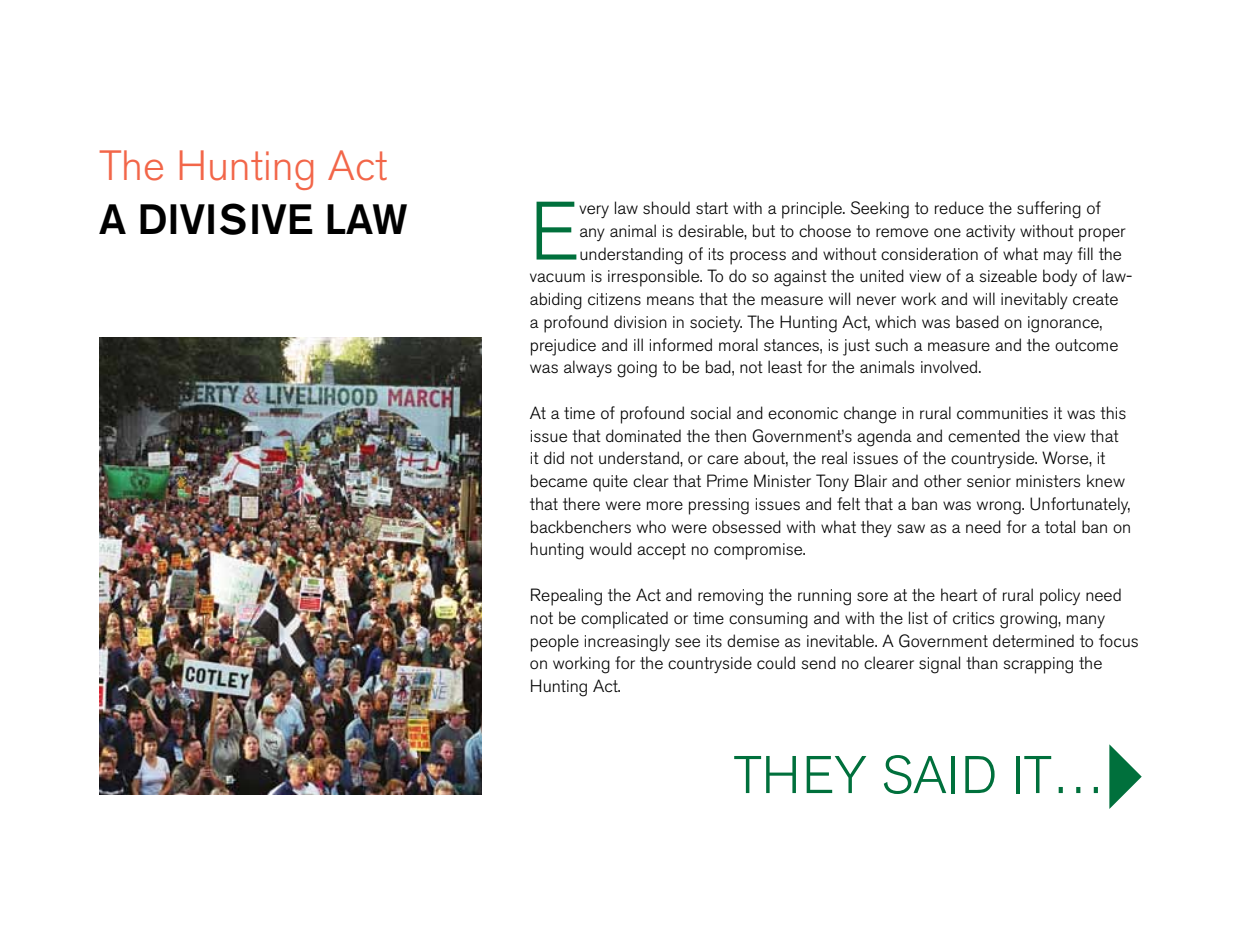
<style>
.page{position:relative;width:1241px;height:943px;background:#fff}
.page>*{position:absolute;margin:0;border:0;box-sizing:border-box;transform-origin:0 0}
.t1{font:300 81.9px "Akzidenz Grotesk BE";color:#00703c}
.t2{font:300 52.5px "Akzidenz Grotesk BE";color:#00703c}
.t3{font:300 42px "Akzidenz Grotesk BE";color:#f26649}
.t4{font:500 42px "Akzidenz Grotesk BE";color:#000}
.t5{font:300 17.5px/22.8px "Akzidenz Grotesk BE";color:#000}
</style>
<div class="page">
<img style="left:99px;top:337px;width:382px;height:457px">
<svg style="left:1109px;top:744px;width:32px;height:65px"></svg>
<h3 class="t3" style="left:99px;top:142px;width:289px">The Hunting Act</h3>
<h3 class="t4" style="left:99px;top:194px;width:253px">ADIVISIVELAW</h3>
<h1 class="t1" style="left:530px;top:185px;width:51px">E</h1>
<p class="t5" style="left:579px;top:197px;width:523px">very law should start with a principle. Seeking to reduce the suffering of</p>
<p class="t5" style="left:579px;top:220px;width:547px">any animal is desirable, but to choose to remove one activity without proper</p>
<p class="t5" style="left:579px;top:242px;width:544px">understanding of its process and without consideration of what may fill the</p>
<p class="t5" style="left:530px;top:265px;width:604px">vacuum is irresponsible. To do so against the united view of a sizeable body of law-</p>
<p class="t5" style="left:530px;top:288px;width:590px">abiding citizens means that the measure will never work and will inevitably create</p>
<p class="t5" style="left:530px;top:311px;width:574px">a profound division in society. The Hunting Act, which was based on ignorance,</p>
<p class="t5" style="left:530px;top:333px;width:590px">prejudice and ill informed moral stances, is just such a measure and the outcome</p>
<p class="t5" style="left:530px;top:356px;width:453px">was always going to be bad, not least for the animals involved.</p>
<p class="t5" style="left:530px;top:402px;width:603px">At a time of profound social and economic change in rural communities it was this issue that dominated the then Government’s agenda and cemented the view that it did not understand, or care about, the real issues of the countryside. Worse, it became quite clear that Prime Minister Tony Blair and other senior ministers knew that there were more pressing issues and felt that a ban was wrong. Unfortunately, backbenchers who were obsessed with what they saw as a need for a total ban on hunting would accept no compromise.</p>
<p class="t5" style="left:530px;top:584px;width:610px">Repealing the Act and removing the running sore at the heart of rural policy need not be complicated or time consuming and with the list of critics growing, many people increasingly see its demise as inevitable. A Government determined to focus on working for the countryside could send no clearer signal than scrapping the Hunting Act.</p>
<h2 class="t2" style="left:733px;top:745px;width:372px">THEY SAID IT…</h2>
</div>
